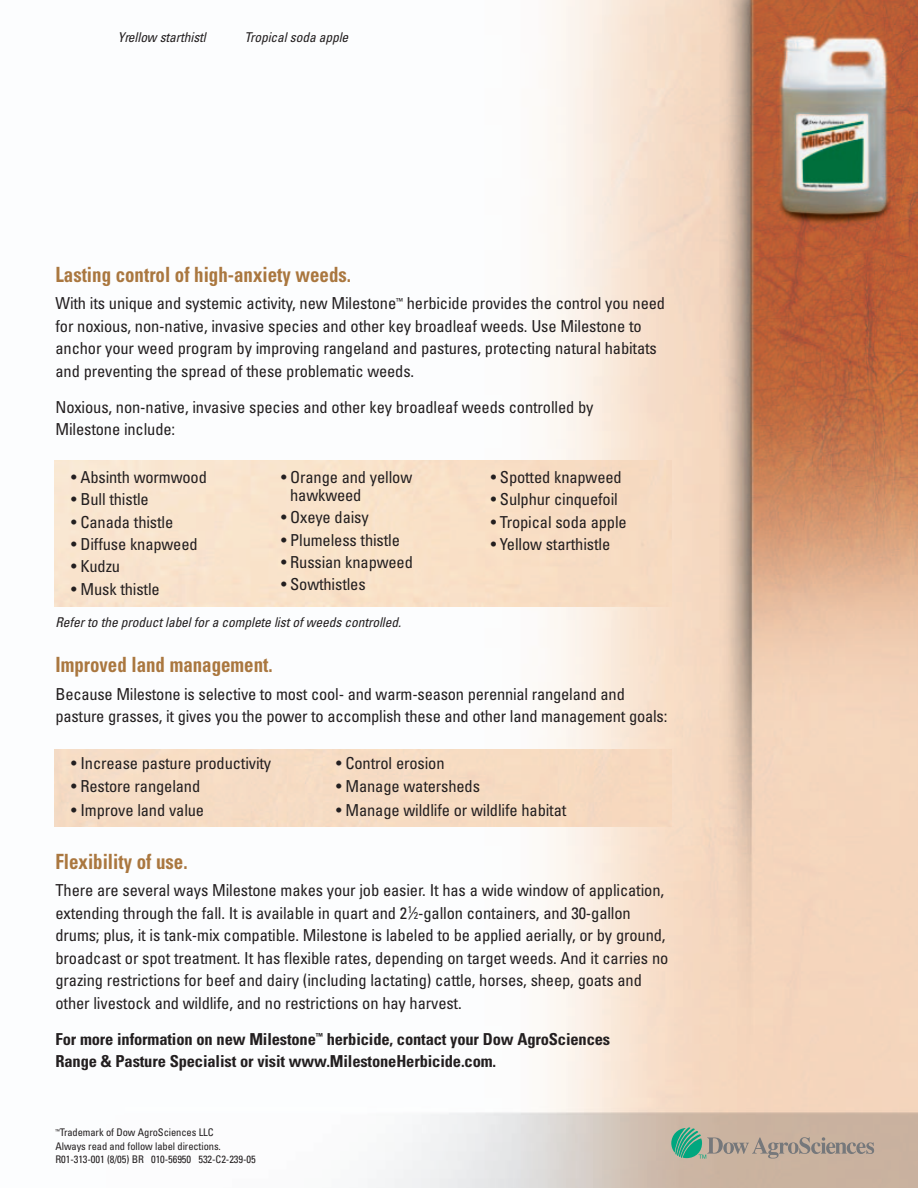
<style>
.page{position:relative;width:918px;height:1188px;background:#fff}
.page>*{position:absolute;margin:0;border:0;box-sizing:border-box;transform-origin:0 0}
.t1{font:700 condensed 21px "Univers";color:#aa773f;scale:.9 1}
.t2{font:condensed 16.5px/22.5px "Univers";letter-spacing:-.01em;color:#231f20}
.t3{font:700 condensed 16.5px/22.5px "Univers";letter-spacing:-.01em;color:#231f20}
.t4{font:italic condensed 13.5px "Univers";color:#231f20}
.t5{font:condensed 10.5px/13.5px "Univers";letter-spacing:-.01em;color:#231f20}
.s1{font-size:9.9px}
</style>
<div class="page">
<img style="left:54px;top:0;width:864px;height:1188px">
<svg style="left:671px;top:1127px;width:203px;height:32px;background:#aaa897"></svg>
<div style="left:54px;top:749px;width:617px;height:77px;background:#f6dbc3"></div>
<img style="left:54px;top:460px;width:617px;height:146px">
<p class="t4" style="left:118px;top:32px;width:92px">Yrellow starthistl</p>
<p class="t4" style="left:245px;top:32px;width:108px">Tropicalsoda apple</p>
<p class="t1" style="left:56px;top:266px;width:330px">Lasting control of high-anxiety weeds.</p>
<p class="t2" style="left:56px;top:294px;width:611px">With its unique and systemic activity, new Milestone<sup>™</sup> herbicide provides the control you need for noxious, non-native, invasive species and other key broadleaf weeds. Use Milestone to anchor your weed program by improving rangeland and pastures, protecting natural habitats and preventing the spread of these problematic weeds.</p>
<p class="t2" style="left:56px;top:397px;width:540px">Noxious, non-native, invasive species and other key broadleaf weeds controlled by<br>Milestone include:</p>
<p class="t2" style="left:71px;top:467px;width:137px">• Absinth wormwood</p>
<p class="t2" style="left:71px;top:490px;width:79px">• Bull thistle</p>
<p class="t2" style="left:71px;top:512px;width:104px">• Canada thistle</p>
<p class="t2" style="left:71px;top:534px;width:128px">• Diffuse knapweed</p>
<p class="t2" style="left:71px;top:557px;width:50px">• Kudzu</p>
<p class="t2" style="left:71px;top:579px;width:90px">• Musk thistle</p>
<p class="t2" style="left:290px;top:470px;width:124px;line-height:18px;text-indent:-9px">• Orange and yellow hawkweed</p>
<p class="t2" style="left:281px;top:508px;width:89px">• Oxeye daisy</p>
<p class="t2" style="left:281px;top:530px;width:121px">• Plumeless thistle</p>
<p class="t2" style="left:281px;top:552px;width:134px">• Russian knapweed</p>
<p class="t2" style="left:281px;top:575px;width:86px">• Sowthistles</p>
<p class="t2" style="left:491px;top:467px;width:133px">• Spotted knapweed</p>
<p class="t2" style="left:491px;top:490px;width:129px">• Sulphur cinquefoil</p>
<p class="t2" style="left:491px;top:512px;width:138px">• Tropical soda apple</p>
<p class="t2" style="left:491px;top:534px;width:121px">• Yellow starthistle</p>
<p class="t4" style="left:56px;top:617px;width:350px">Referto the productlabelfora complete listof weeds controlled.</p>
<p class="t1" style="left:56px;top:657px;width:243px">Improved land management.</p>
<p class="t2" style="left:56px;top:684px;width:613px">Because Milestone is selective to most cool- and warm-season perennial rangeland and pasture grasses, it gives you the power to accomplish these and other land management goals:</p>
<p class="t2" style="left:71px;top:753px;width:202px">• Increase pasture productivity</p>
<p class="t2" style="left:71px;top:777px;width:131px">• Restore rangeland</p>
<p class="t2" style="left:71px;top:800px;width:134px">• Improve land value</p>
<p class="t2" style="left:336px;top:753px;width:110px">• Control erosion</p>
<p class="t2" style="left:336px;top:777px;width:145px">• Manage watersheds</p>
<p class="t2" style="left:336px;top:800px;width:232px">• Manage wildlife or wildlife habitat</p>
<p class="t1" style="left:56px;top:853px;width:148px">Flexibility of use.</p>
<p class="t2" style="left:56px;top:881px;width:614px">There are several ways Milestone makes your job easier. It has a wide window of application, extending through the fall. It is available in quart and 2<sup>1</sup>⁄<span class="s1">2</span>-gallon containers, and 30-gallon drums; plus, it is tank-mix compatible. Milestone is labeled to be applied aerially, or by ground, broadcast or spot treatment. It has flexible rates, depending on target weeds. And it carries no grazing restrictions for beef and dairy (including lactating) cattle, horses, sheep, goats and other livestock and wildlife, and no restrictions on hay harvest.</p>
<p class="t3" style="left:56px;top:1030px;width:556px">For more information on new Milestone<sup>™</sup> herbicide, contact your Dow AgroSciences<br>Range &amp; Pasture Specialist or visit www.MilestoneHerbicide.com.</p>
<p class="t5" style="left:56px;top:1127px;width:202px"><sup>™</sup>Trademark of Dow AgroSciences LLC<br>Always read and follow label directions.<br>R01-313-001 (8/05) BR 010-56950 532-C2-239-05</p>
</div>
